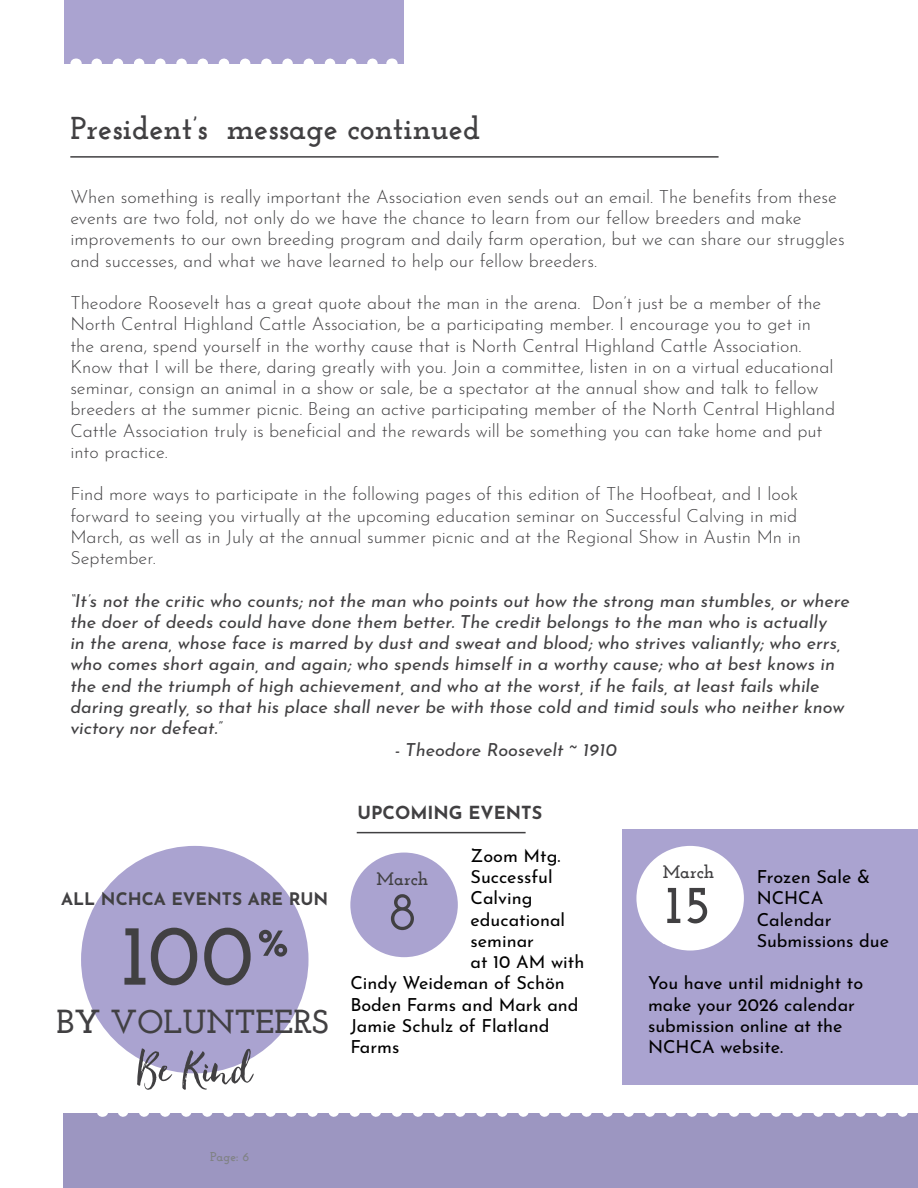
<style>
.page{position:relative;width:918px;height:1188px;background:#fff}
.page>*{position:absolute;margin:0;border:0;box-sizing:border-box;transform-origin:0 0}
.t1{font:700 86.7px "Josefin Slab";color:#414042}
.t2{font:57px "Hello Beautiful Alternates";color:#414042}
.t3{font:700 54px "Josefin Slab";color:#414042}
.t4{font:600 54px "Josefin Slab";color:#414042}
.t5{font:700 33.15px "Josefin Slab";color:#414042}
.t6{font:700 31.5px "Josefin Slab";color:#414042}
.t7{font:300 18px/21.3px "Josefin Sans";color:#414042}
.t8{font:italic 18px/21.3px "Josefin Sans";color:#414042}
.t9{font:18px/21.3px "Josefin Sans";color:#000}
.t10{font:700 18px "Josefin Sans";color:#414042}
.t11{font:700 18px "Josefin Slab";color:#414042}
.t12{font:700 17.25px "Josefin Sans";color:#414042}
.t13{font:700 12.75px "Josefin Slab";color:#808285}
</style>
<div class="page">
<hr style="left:70px;top:156px;width:649px;height:2px;background:#414042">
<div style="left:64px;top:1113px;width:854px;height:75px;background:#9c96c1"></div>
<svg style="left:123px;top:1113px;width:785px;height:4px"></svg>
<div style="left:64px;top:0;width:339px;height:64px;background:#aaa3d0"></div>
<svg style="left:97px;top:59px;width:281px;height:5px"></svg>
<div style="left:622px;top:829px;width:296px;height:255px;background:#aaa3d0"></div>
<div style="left:81px;top:846px;width:228px;height:227px;background:#aaa3d0;border-radius:50%"></div>
<hr style="left:357px;top:832px;width:169px;height:1px;background:#414042">
<div style="left:636px;top:846px;width:108px;height:105px;background:#fff;border-radius:50%"></div>
<div style="left:350px;top:853px;width:108px;height:104px;background:#aaa3d0;border-radius:50%"></div>
<h3 class="t6" style="left:70px;top:110px;width:412px">President’s message continued</h3>
<p class="t7" style="left:70px;top:184px;width:776px">When something is really important the Association even sends out an email. The benefits from these events are two fold, not only do we have the chance to learn from our fellow breeders and make improvements to our own breeding program and daily farm operation, but we can share our struggles and successes, and what we have learned to help our fellow breeders.</p>
<p class="t7" style="left:70px;top:290px;width:766px">Theodore Roosevelt has a great quote about the man in the arena. Don’t just be a member of the North Central Highland Cattle Association, be a participating member. I encourage you to get in the arena, spend yourself in the worthy cause that is North Central Highland Cattle Association.<br>Know that I will be there, daring greatly with you. Join a committee, listen in on a virtual educational seminar, consign an animal in a show or sale, be a spectator at the annual show and talk to fellow breeders at the summer picnic. Being an active participating member of the North Central Highland Cattle Association truly is beneficial and the rewards will be something you can take home and put into practice.</p>
<p class="t7" style="left:70px;top:482px;width:732px">Find more ways to participate in the following pages of this edition of The Hoofbeat, and I look forward to seeing you virtually at the upcoming education seminar on Successful Calving in mid March, as well as in July at the annual summer picnic and at the Regional Show in Austin Mn in September.</p>
<p class="t8" style="left:70px;top:588px;width:781px">“It’s not the critic who counts; not the man who points out how the strong man stumbles, or where the doer of deeds could have done them better. The credit belongs to the man who is actually<br>in the arena, whose face is marred by dust and sweat and blood; who strives valiantly; who errs, who comes short again, and again; who spends himself in a worthy cause; who at best knows in the end the triumph of high achievement, and who at the worst, if he fails, at least fails while daring greatly, so that his place shall never be with those cold and timid souls who neither know victory nor defeat.”</p>
<p class="t8" style="left:394px;top:737px;width:224px">- Theodore Roosevelt ~ 1910</p>
<p class="t12" style="left:61px;top:883px;width:269px">ALL NCHCA EVENTS ARE RUN</p>
<h1 class="t1" style="left:122px;top:904px;width:170px">100<sup>%</sup></h1>
<h3 class="t5" style="left:57px;top:1002px;width:273px">BY VOLUNTEERS</h3>
<h2 class="t2" style="left:138px;top:1043px;width:115px">Be Kind</h2>
<p class="t10" style="left:358px;top:797px;width:186px">UPCOMING EVENTS</p>
<p class="t9" style="left:471px;top:843px;width:91px">Zoom Mtg.</p>
<p class="t9" style="left:471px;top:864px;width:84px">Successful</p>
<p class="t9" style="left:471px;top:885px;width:63px">Calving</p>
<p class="t9" style="left:471px;top:906px;width:96px">educational</p>
<p class="t9" style="left:471px;top:928px;width:65px">seminar</p>
<p class="t9" style="left:471px;top:949px;width:115px">at 10 AM with</p>
<p class="t9" style="left:350px;top:970px;width:216px">Cindy Weideman of Schön</p>
<p class="t9" style="left:350px;top:992px;width:230px">Boden Farms and Mark and</p>
<p class="t9" style="left:350px;top:1013px;width:201px">Jamie Schulz of Flatland</p>
<p class="t9" style="left:350px;top:1034px;width:51px">Farms</p>
<p class="t11" style="left:377px;top:868px;width:53px">March</p>
<h3 class="t4" style="left:389px;top:879px;width:29px">8</h3>
<p class="t13" style="left:210px;top:1149px;width:40px">Page: 6</p>
<p class="t11" style="left:663px;top:861px;width:53px">March</p>
<h3 class="t3" style="left:666px;top:873px;width:46px">15</h3>
<p class="t9" style="left:757px;top:864px;width:134px">Frozen Sale &amp;<br>NCHCA<br>Calendar<br>Submissions due</p>
<p class="t9" style="left:648px;top:970px;width:217px">You have until midnight to make your 2026 calendar submission online at the<br>NCHCA website.</p>
</div>
